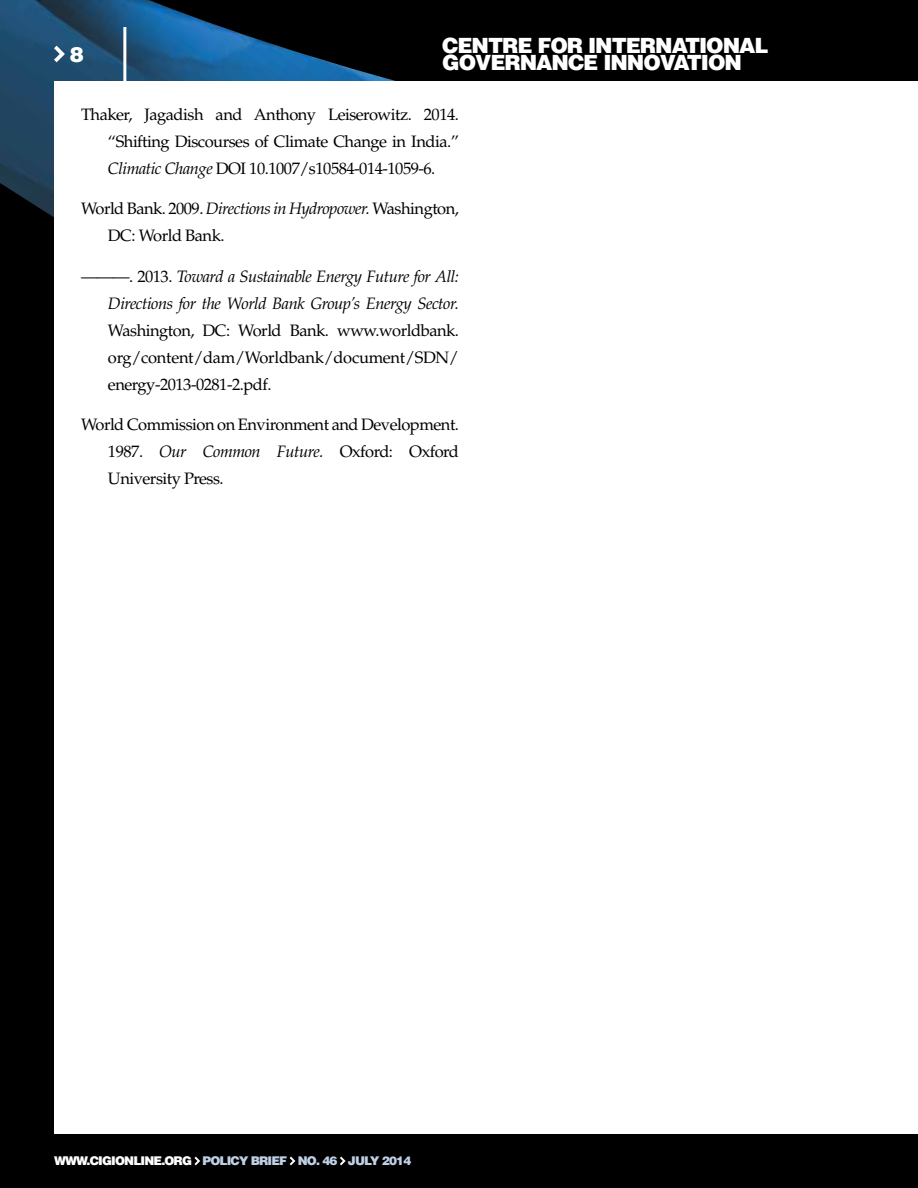
<style>
.page{position:relative;width:918px;height:1188px;background:#fff}
.page>*{position:absolute;margin:0;border:0;box-sizing:border-box;transform-origin:0 0}
.t1{font:900 21px/16.5px "Helvetica LT Std";letter-spacing:-.05em;color:#fff}
.t2{font:16.5px/27px "Palatino LT Std";letter-spacing:-.03em;color:#000;text-align:justify}
.t3{font:italic 16.5px/27px "Palatino LT Std";letter-spacing:-.03em;color:#000;text-align:right}
.t4{font:900 12px "Helvetica LT Std";letter-spacing:-.07em;color:#bfcfe6}
.s1{font-style:italic}
.s2{font-style:normal}
.s3{color:#fff}
</style>
<div class="page">
<div style="left:0;top:385px;width:918px;height:803px;background:#000"></div>
<img style="left:0;top:0;width:918px;height:385px">
<svg style="left:54px;top:46px;width:11px;height:16px"></svg>
<svg style="left:194px;top:1157px;width:6px;height:8px"></svg>
<svg style="left:290px;top:1157px;width:5px;height:8px"></svg>
<svg style="left:340px;top:1157px;width:6px;height:8px"></svg>
<hr style="left:123px;top:27px;width:3px;height:54px;background:#fff">
<div style="left:54px;top:81px;width:864px;height:1053px;background:#fff"></div>
<p class="t1" style="left:70px;top:46px;width:16px">8</p>
<p class="t1" style="left:442px;top:37px;width:328px">CENTRE FOR INTERNATIONAL<br>GOVERNANCE INNOVATION</p>
<p class="t2" style="left:108px;top:101px;width:353px;text-indent:-27px">Thaker, Jagadish and Anthony Leiserowitz. 2014. “Shifting Discourses of Climate Change in India.” <span class="s1">Climatic Change</span> DOI 10.1007/s10584-014-1059-6.</p>
<p class="t2" style="left:108px;top:196px;width:353px;text-indent:-27px">World Bank. 2009. <span class="s1">Directions in Hydropower.</span> Washington,<br>DC: World Bank.</p>
<p class="t3" style="left:81px;top:263px;width:380px"><span class="s2">———. 2013.</span> Toward a Sustainable Energy Future for All:<br>Directions for the World Bank Group’s Energy Sector.</p>
<p class="t2" style="left:108px;top:317px;width:353px">Washington, DC: World Bank. www.worldbank. org/content/dam/Worldbank/document/SDN/ energy-2013-0281-2.pdf.</p>
<p class="t2" style="left:108px;top:412px;width:353px;text-indent:-27px">World Commission on Environment and Development.<br>1987. <span class="s1">Our Common Future.</span> Oxford: Oxford University Press.</p>
<p class="t4" style="left:54px;top:1153px;width:310px"><span class="s3">WWW.CIGIONLINE.ORG</span> POLICY BRIEF NO. 46 July</p>
<p class="t4" style="left:382px;top:1153px;width:31px">2014</p>
</div>
